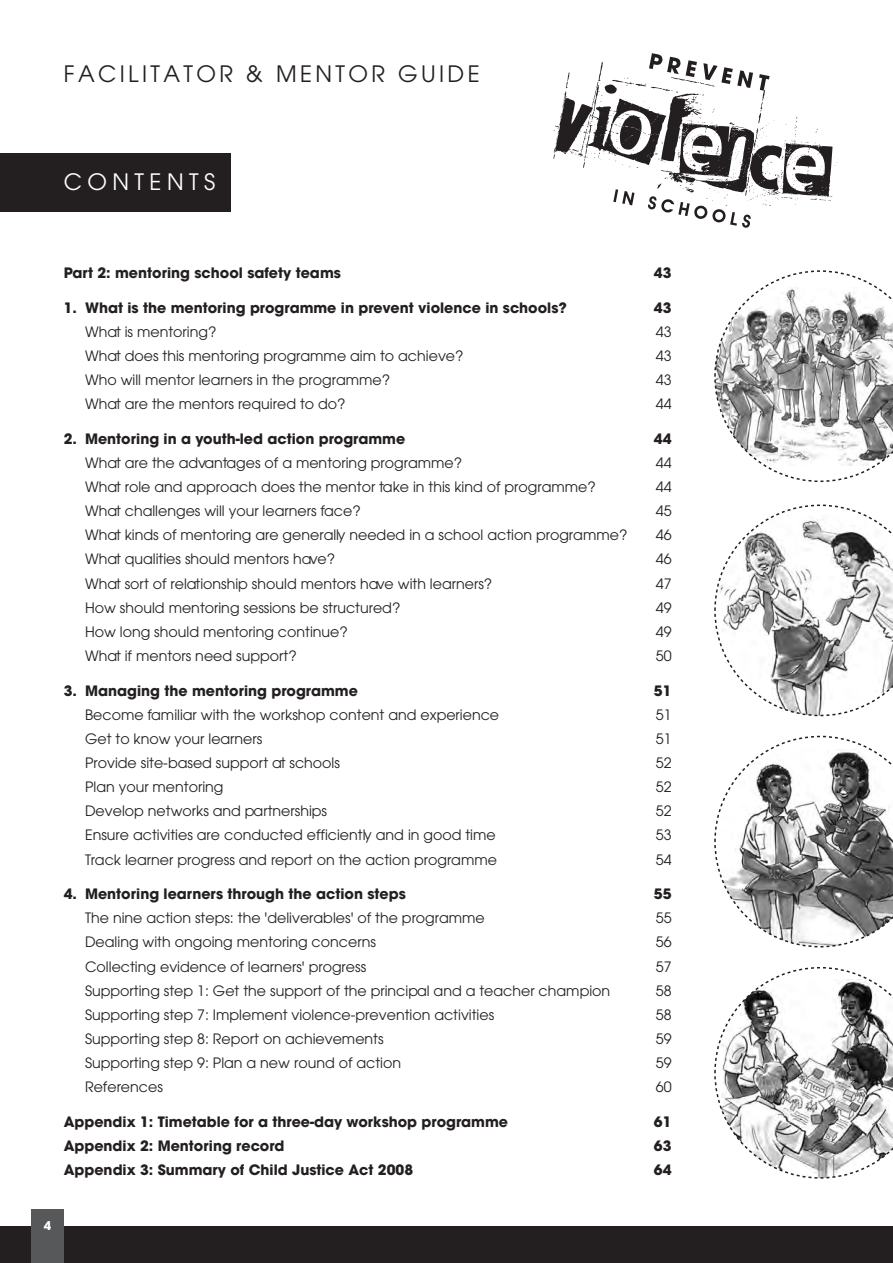
<style>
.page{position:relative;width:893px;height:1263px;background:#fff}
.page>*{position:absolute;margin:0;border:0;box-sizing:border-box;transform-origin:0 0}
.t1{font:22.5px "Avant Garde";letter-spacing:.15em;color:#231f20}
.t2{font:22.5px "Avant Garde";letter-spacing:.24em;color:#fff}
.t3{font:14.25px "Avant Garde";color:#231f20}
.t4{font:700 14.25px "Avant Garde";color:#231f20}
.t5{font:700 12px "Avant Garde";color:#fff}
</style>
<div class="page">
<svg style="left:714px;top:270px;width:179px;height:212px"></svg>
<svg style="left:714px;top:504px;width:179px;height:212px"></svg>
<svg style="left:714px;top:736px;width:179px;height:211px"></svg>
<svg style="left:714px;top:967px;width:179px;height:212px"></svg>
<div style="left:0;top:1226px;width:893px;height:37px;background:#231f20"></div>
<div style="left:32px;top:1209px;width:32px;height:54px;background:#57585a"></div>
<div style="left:0;top:153px;width:231px;height:58px;background:#231f20"></div>
<svg style="left:553px;top:53px;width:284px;height:175px"></svg>
<h1 class="t1" style="left:64px;top:65px;width:417px">FACILITATOR &amp; MENTOR GUIDE</h1>
<h1 class="t2" style="left:64px;top:173px;width:153px">CONTENTS</h1>
<p class="t4" style="left:64px;top:267px;width:279px">Part 2: mentoring school safety teams</p>
<p class="t4" style="left:654px;top:267px;width:19px">43</p>
<p class="t4" style="left:64px;top:302px;width:505px">1. What is the mentoring programme in prevent violence in schools?</p>
<p class="t4" style="left:654px;top:302px;width:19px">43</p>
<p class="t3" style="left:85px;top:326px;width:133px">What is mentoring?</p>
<p class="t3" style="left:656px;top:326px;width:17px">43</p>
<p class="t3" style="left:85px;top:350px;width:380px">What does this mentoring programme aim to achieve?</p>
<p class="t3" style="left:656px;top:350px;width:17px">43</p>
<p class="t3" style="left:85px;top:374px;width:307px">Who will mentor learners in the programme?</p>
<p class="t3" style="left:656px;top:374px;width:17px">43</p>
<p class="t3" style="left:85px;top:399px;width:262px">What are the mentors required to do?</p>
<p class="t3" style="left:656px;top:399px;width:17px">44</p>
<p class="t4" style="left:64px;top:433px;width:343px">2. Mentoring in a youth-led action programme</p>
<p class="t4" style="left:654px;top:433px;width:19px">44</p>
<p class="t3" style="left:85px;top:457px;width:379px">What are the advantages of a mentoring programme?</p>
<p class="t3" style="left:656px;top:457px;width:17px">44</p>
<p class="t3" style="left:85px;top:481px;width:512px">What role and approach does the mentor take in this kind of programme?</p>
<p class="t3" style="left:656px;top:481px;width:17px">44</p>
<p class="t3" style="left:85px;top:505px;width:277px">What challenges will your learners face?</p>
<p class="t3" style="left:656px;top:505px;width:17px">45</p>
<p class="t3" style="left:85px;top:530px;width:544px">What kinds of mentoring are generally needed in a school action programme?</p>
<p class="t3" style="left:656px;top:530px;width:17px">46</p>
<p class="t3" style="left:85px;top:554px;width:252px">What qualities should mentors have?</p>
<p class="t3" style="left:656px;top:554px;width:17px">46</p>
<p class="t3" style="left:85px;top:578px;width:409px">What sort of relationship should mentors have with learners?</p>
<p class="t3" style="left:656px;top:578px;width:17px">47</p>
<p class="t3" style="left:85px;top:602px;width:317px">How should mentoring sessions be structured?</p>
<p class="t3" style="left:656px;top:602px;width:17px">49</p>
<p class="t3" style="left:85px;top:626px;width:264px">How long should mentoring continue?</p>
<p class="t3" style="left:656px;top:626px;width:17px">49</p>
<p class="t3" style="left:85px;top:650px;width:213px">What if mentors need support?</p>
<p class="t3" style="left:656px;top:650px;width:17px">50</p>
<p class="t4" style="left:64px;top:685px;width:296px">3. Managing the mentoring programme</p>
<p class="t4" style="left:654px;top:685px;width:19px">51</p>
<p class="t3" style="left:85px;top:709px;width:416px">Become familiar with the workshop content and experience</p>
<p class="t3" style="left:656px;top:709px;width:17px">51</p>
<p class="t3" style="left:85px;top:733px;width:179px">Get to know your learners</p>
<p class="t3" style="left:656px;top:733px;width:17px">51</p>
<p class="t3" style="left:85px;top:757px;width:256px">Provide site-based support at schools</p>
<p class="t3" style="left:656px;top:757px;width:17px">52</p>
<p class="t3" style="left:85px;top:781px;width:140px">Plan your mentoring</p>
<p class="t3" style="left:656px;top:781px;width:17px">52</p>
<p class="t3" style="left:85px;top:806px;width:244px">Develop networks and partnerships</p>
<p class="t3" style="left:656px;top:806px;width:17px">52</p>
<p class="t3" style="left:85px;top:830px;width:412px">Ensure activities are conducted efficiently and in good time</p>
<p class="t3" style="left:656px;top:830px;width:17px">53</p>
<p class="t3" style="left:85px;top:854px;width:413px">Track learner progress and report on the action programme</p>
<p class="t3" style="left:656px;top:854px;width:17px">54</p>
<p class="t4" style="left:64px;top:888px;width:344px">4. Mentoring learners through the action steps</p>
<p class="t4" style="left:654px;top:888px;width:19px">55</p>
<p class="t3" style="left:85px;top:913px;width:401px">The nine action steps: the 'deliverables' of the programme</p>
<p class="t3" style="left:656px;top:913px;width:17px">55</p>
<p class="t3" style="left:85px;top:937px;width:292px">Dealing with ongoing mentoring concerns</p>
<p class="t3" style="left:656px;top:937px;width:17px">56</p>
<p class="t3" style="left:85px;top:961px;width:283px">Collecting evidence of learners' progress</p>
<p class="t3" style="left:656px;top:961px;width:17px">57</p>
<p class="t3" style="left:85px;top:985px;width:527px">Supporting step 1: Get the support of the principal and a teacher champion</p>
<p class="t3" style="left:656px;top:985px;width:17px">58</p>
<p class="t3" style="left:85px;top:1009px;width:411px">Supporting step 7: Implement violence-prevention activities</p>
<p class="t3" style="left:656px;top:1009px;width:17px">58</p>
<p class="t3" style="left:85px;top:1033px;width:300px">Supporting step 8: Report on achievements</p>
<p class="t3" style="left:656px;top:1033px;width:17px">59</p>
<p class="t3" style="left:85px;top:1057px;width:318px">Supporting step 9: Plan a new round of action</p>
<p class="t3" style="left:656px;top:1057px;width:17px">59</p>
<p class="t3" style="left:85px;top:1082px;width:79px">References</p>
<p class="t3" style="left:656px;top:1082px;width:17px">60</p>
<p class="t4" style="left:64px;top:1116px;width:446px">Appendix 1: Timetable for a three-day workshop programme</p>
<p class="t4" style="left:654px;top:1116px;width:19px">61</p>
<p class="t4" style="left:64px;top:1140px;width:222px">Appendix 2: Mentoring record</p>
<p class="t4" style="left:654px;top:1140px;width:19px">63</p>
<p class="t4" style="left:64px;top:1164px;width:351px">Appendix 3: Summary of Child Justice Act 2008</p>
<p class="t4" style="left:654px;top:1164px;width:19px">64</p>
<p class="t5" style="left:44px;top:1221px;width:9px">4</p>
</div>
